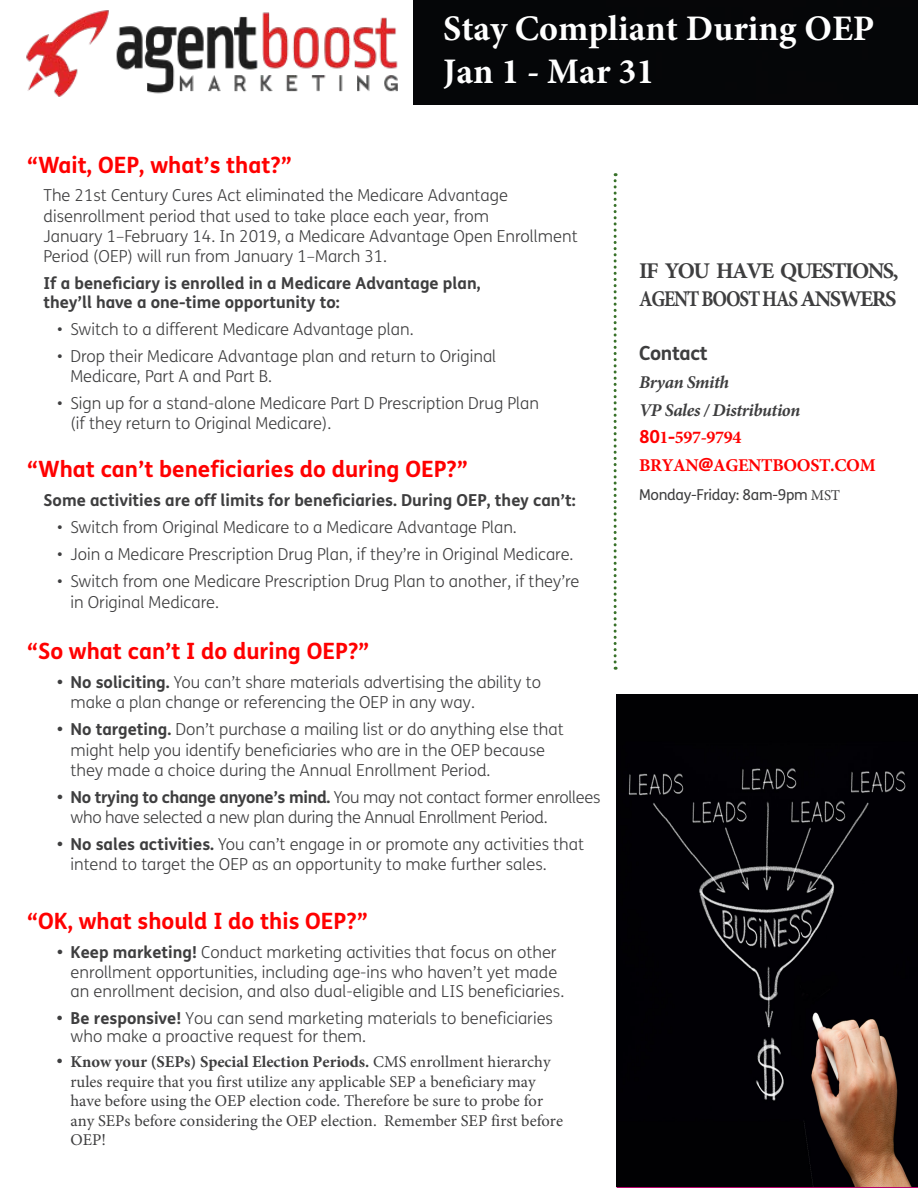
<style>
.page{position:relative;width:918px;height:1188px;background:#fff}
.page>*{position:absolute;margin:0;border:0;box-sizing:border-box;transform-origin:0 0}
.t1{font:700 36px/43.2px "Minion Pro";color:#fff}
.t2{font:700 22.5px "FS Humana";color:#f00}
.t3{font:700 22.5px/28.2px "Minion Pro";letter-spacing:-.065em;color:#3e3e3f}
.t4{font:700 19.5px "FS Humana";letter-spacing:-.02em;color:#3e3e3f}
.t5{font:italic 700 18px/27.8px "Minion Pro";letter-spacing:-.02em;color:#3e3e3f}
.t6{font:300 16.5px/20.2px "FS Humana";color:#3e3e3f}
.t7{font:16.5px/19.5px "Minion Pro";color:#3e3e3f}
.t8{font:700 16.5px/18.8px "FS Humana";color:#3e3e3f}
.t9{font:300 16.5px/20.2px "FS Humana";letter-spacing:-.02em;color:#3e3e3f}
.t10{font:15px "FS Humana";letter-spacing:-.02em;color:#3e3e3f}
.s1{font-weight:700}
.s2{font-family:"FS Humana";font-weight:700}
.s3{font-family:"FS Humana";font-style:normal;color:#f00}
.s4{font-style:normal;color:#f00}
.s5{font-family:"Minion Pro"}
</style>
<div class="page">
<img style="left:616px;top:695px;width:302px;height:492px">
<svg style="left:614px;top:173px;width:3px;height:497px"></svg>
<div style="left:413px;top:1px;width:505px;height:104px;background:#050608"></div>
<img style="left:26px;top:10px;width:372px;height:87px">
<p class="t2" style="left:27px;top:147px;width:266px">“Wait, OEP, what’s that?”</p>
<h1 class="t1" style="left:443px;top:6px;width:433px">Stay Compliant During OEP<br>Jan 1 - Mar 31</h1>
<p class="t6" style="left:44px;top:185px;width:466px">The 21st Century Cures Act eliminated the Medicare Advantage disenrollment period that used to take place each year, from</p>
<p class="t6" style="left:44px;top:226px;width:536px">January 1–February 14. In 2019, a Medicare Advantage Open Enrollment<br>Period (OEP) will run from January 1–March 31.</p>
<p class="t8" style="left:44px;top:273px;width:439px">If a beneficiary is enrolled in a Medicare Advantage plan, they’ll have a one-time opportunity to:</p>
<p class="t6" style="left:57px;top:319px;width:358px">• Switch to a different Medicare Advantage plan.</p>
<p class="t6" style="left:70px;top:346px;width:427px;text-indent:-14px">• Drop their Medicare Advantage plan and return to Original<br>Medicare, Part A and Part B.</p>
<p class="t6" style="left:70px;top:393px;width:470px;text-indent:-14px">• Sign up for a stand-alone Medicare Part D Prescription Drug Plan (if they return to Original Medicare).</p>
<p class="t2" style="left:27px;top:452px;width:442px">“What can’t beneficiaries do during OEP?”</p>
<p class="t8" style="left:44px;top:490px;width:534px">Some activities are off limits for beneficiaries. During OEP, they can’t:</p>
<p class="t6" style="left:57px;top:517px;width:461px">• Switch from Original Medicare to a Medicare Advantage Plan.</p>
<p class="t6" style="left:57px;top:544px;width:518px">• Join a Medicare Prescription Drug Plan, if they’re in Original Medicare.</p>
<p class="t6" style="left:70px;top:571px;width:510px;text-indent:-14px">• Switch from one Medicare Prescription Drug Plan to another, if they’re in Original Medicare.</p>
<p class="t2" style="left:27px;top:634px;width:344px">“So what can’t I do during OEP?”</p>
<p class="t6" style="left:70px;top:672px;width:472px;text-indent:-14px"><span class="s1">• No soliciting.</span> You can’t share materials advertising the ability to make a plan change or referencing the OEP in any way.</p>
<p class="t6" style="left:70px;top:719px;width:495px;text-indent:-14px"><span class="s1">• No targeting.</span> Don’t purchase a mailing list or do anything else that might help you identify beneficiaries who are in the OEP because they made a choice during the Annual Enrollment Period.</p>
<p class="t9" style="left:70px;top:787px;width:532px;text-indent:-14px"><span class="s1">• No trying to change anyone’s mind.</span> You may not contact former enrollees who have selected a new plan during the Annual Enrollment Period.</p>
<p class="t6" style="left:70px;top:834px;width:515px;text-indent:-14px"><span class="s1">• No sales activities.</span> You can’t engage in or promote any activities that intend to target the OEP as an opportunity to make further sales.</p>
<p class="t2" style="left:27px;top:904px;width:342px">“OK, what should I do this OEP?”</p>
<p class="t6" style="left:70px;top:942px;width:495px;line-height:19.2px;text-indent:-13px"><span class="s1">• Keep marketing!</span> Conduct marketing activities that focus on other enrollment opportunities, including age-ins who haven’t yet made an enrollment decision, and also dual-eligible and LIS beneficiaries.</p>
<p class="t6" style="left:70px;top:1008px;width:484px;line-height:18.1px;text-indent:-13px"><span class="s1">• Be responsive!</span> You can send marketing materials to beneficiaries who make a proactive request for them.</p>
<p class="t7" style="left:70px;top:1053px;width:494px;text-indent:-13px"><span class="s2">•</span> <span class="s1">Know your (SEPs) Special Election Periods.</span> CMS enrollment hierarchy rules require that you first utilize any applicable SEP a beneficiary may have before using the OEP election code. Therefore be sure to probe for any SEPs before considering the OEP election. Remember SEP first before OEP!</p>
<p class="t3" style="left:639px;top:256px;width:261px">IF YOU HAVE QUESTIONS,<br>AGENT BOOST HAS ANSWERS</p>
<p class="t4" style="left:639px;top:338px;width:70px">Contact</p>
<p class="t5" style="left:639px;top:368px;width:238px">Bryan Smith<br>VP Sales / Distribution<br><span class="s3">80</span><span class="s4">1</span><span class="s3">-</span><span class="s4">597-9794<br>BRYAN</span><span class="s3">@</span><span class="s4">AGENTBOOST.COM</span></p>
<p class="t10" style="left:639px;top:484px;width:202px">Monday-Friday: 8am-9pm <span class="s5">MST</span></p>
</div>
